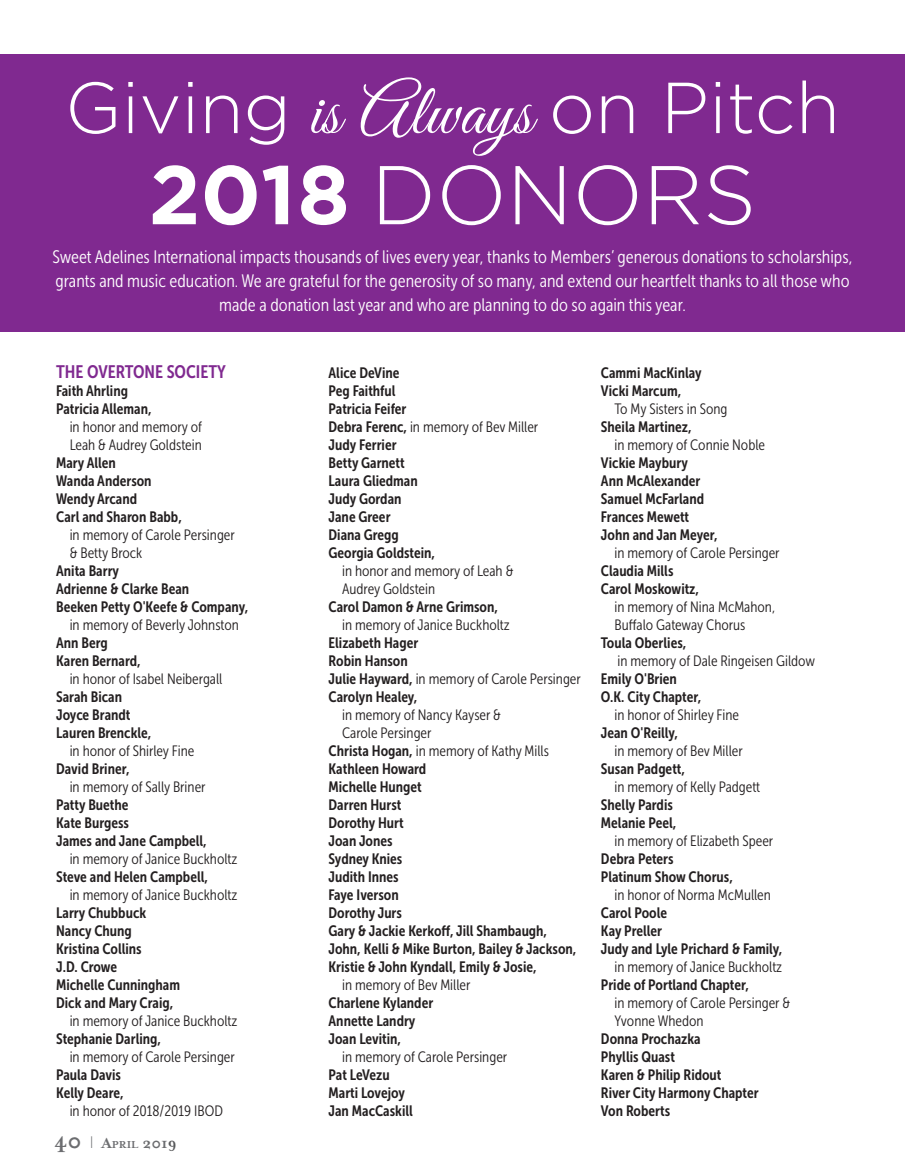
<style>
.page{position:relative;width:905px;height:1175px;background:#fff}
.page>*{position:absolute;margin:0;border:0;box-sizing:border-box;transform-origin:0 0}
.t1{font:300 82.95px "Gotham";color:#fff}
.t2{font:300 72px "Gotham";color:#fff}
.t3{font:18px/24px "Museo Sans Cond 300";color:#fff;text-align:center}
.t4{font:18px "Museo Sans Cond 700";color:#802990}
.t5{font:15px/18px "Museo Sans Cond 700";color:#231f20}
.t6{font:15px/18px "Museo Sans Cond 300";color:#231f20}
.t7{font:700 11.55px "Mrs Eaves";color:#6c6d70}
.s1{font-family:"Great Vibes";font-weight:400}
.s2{font-weight:700}
.s3{font-size:24px}
.s4{font-size:16.5px}
.s5{font-size:16.5px;color:#57585a}
.s6{font-family:"Museo Sans Cond 700"}
</style>
<div class="page">
<div style="left:0;top:54px;width:904px;height:277px;background:#802990"></div>
<h2 class="t2" style="left:65px;top:62px;width:776px">Giving <span class="s1">is Always</span> on Pitch</h2>
<h1 class="t1" style="left:149px;top:142px;width:609px"><span class="s2">2018</span> DONORS</h1>
<p class="t3" style="left:52px;top:245px;width:801px">Sweet Adelines International impacts thousands of lives every year, thanks to Members’ generous donations to scholarships, grants and music education. We are grateful for the generosity of so many, and extend our heartfelt thanks to all those who made a donation last year and who are planning to do so again this year.</p>
<p class="t4" style="left:56px;top:362px;width:171px">THE OVERTONE SOCIETY</p>
<p class="t5" style="left:56px;top:382px;width:97px">Faith Ahrling<br>Patricia Alleman,</p>
<p class="t6" style="left:70px;top:418px;width:134px">in honor and memory of<br>Leah &amp; Audrey Goldstein</p>
<p class="t5" style="left:56px;top:454px;width:127px">Mary Allen<br>Wanda Anderson<br>Wendy Arcand<br>Carl and Sharon Babb,</p>
<p class="t6" style="left:70px;top:526px;width:167px">in memory of Carole Persinger &amp; Betty Brock</p>
<p class="t5" style="left:56px;top:562px;width:194px">Anita Barry<br>Adrienne &amp; Clarke Bean<br>Beeken Petty O'Keefe &amp; Company,</p>
<p class="t6" style="left:70px;top:616px;width:171px">in memory of Beverly Johnston</p>
<p class="t5" style="left:56px;top:634px;width:86px">Ann Berg<br>Karen Bernard,</p>
<p class="t6" style="left:70px;top:670px;width:154px">in honor of Isabel Neibergall</p>
<p class="t5" style="left:56px;top:688px;width:97px">Sarah Bican<br>Joyce Brandt<br>Lauren Brenckle,</p>
<p class="t6" style="left:70px;top:742px;width:126px">in honor of Shirley Fine</p>
<p class="t5" style="left:56px;top:760px;width:75px">David Briner,</p>
<p class="t6" style="left:70px;top:778px;width:137px">in memory of Sally Briner</p>
<p class="t5" style="left:56px;top:796px;width:152px">Patty Buethe<br>Kate Burgess<br>James and Jane Campbell,</p>
<p class="t6" style="left:70px;top:850px;width:169px">in memory of Janice Buckholtz</p>
<p class="t5" style="left:56px;top:868px;width:153px">Steve and Helen Campbell,</p>
<p class="t6" style="left:70px;top:886px;width:169px">in memory of Janice Buckholtz</p>
<p class="t5" style="left:56px;top:904px;width:125px">Larry Chubbuck<br>Nancy Chung<br>Kristina Collins<br>J.D. Crowe<br>Michelle Cunningham<br>Dick and Mary Craig,</p>
<p class="t6" style="left:70px;top:1012px;width:169px">in memory of Janice Buckholtz</p>
<p class="t5" style="left:56px;top:1030px;width:106px">Stephanie Darling,</p>
<p class="t6" style="left:70px;top:1048px;width:167px">in memory of Carole Persinger</p>
<p class="t5" style="left:56px;top:1066px;width:69px">Paula Davis<br>Kelly Deare,</p>
<p class="t6" style="left:70px;top:1102px;width:155px">in honor of 2018/2019 IBOD</p>
<p class="t7" style="left:54px;top:1137px;width:124px"><span class="s3">40</span> <span class="s4">|</span> <span class="s4">A</span>pril <span class="s4">20</span><span class="s4">1</span><span class="s5">9</span></p>
<p class="t5" style="left:328px;top:364px;width:79px">Alice DeVine<br>Peg Faithful<br>Patricia Feifer</p>
<p class="t6" style="left:328px;top:418px;width:211px"><span class="s6">Debra Ferenc,</span> in memory of Bev Miller</p>
<p class="t5" style="left:328px;top:436px;width:108px">Judy Ferrier<br>Betty Garnett<br>Laura Gliedman<br>Judy Gordan<br>Jane Greer<br>Diana Gregg<br>Georgia Goldstein,</p>
<p class="t6" style="left:342px;top:562px;width:173px">in honor and memory of Leah &amp;<br>Audrey Goldstein</p>
<p class="t5" style="left:328px;top:598px;width:171px">Carol Damon &amp; Arne Grimson,</p>
<p class="t6" style="left:342px;top:616px;width:169px">in memory of Janice Buckholtz</p>
<p class="t5" style="left:328px;top:634px;width:91px">Elizabeth Hager<br>Robin Hanson</p>
<p class="t6" style="left:328px;top:670px;width:254px"><span class="s6">Julie Hayward,</span> in memory of Carole Persinger</p>
<p class="t5" style="left:328px;top:688px;width:90px">Carolyn Healey,</p>
<p class="t6" style="left:342px;top:706px;width:160px">in memory of Nancy Kayser &amp;</p>
<p class="t6" style="left:342px;top:724px;width:91px">Carole Persinger</p>
<p class="t6" style="left:328px;top:742px;width:222px"><span class="s6">Christa Hogan,</span> in memory of Kathy Mills</p>
<p class="t5" style="left:328px;top:760px;width:249px">Kathleen Howard<br>Michelle Hunget<br>Darren Hurst<br>Dorothy Hurt<br>Joan Jones<br>Sydney Knies<br>Judith Innes<br>Faye Iverson<br>Dorothy Jurs<br>Gary &amp; Jackie Kerkoff, Jill Shambaugh,<br>John, Kelli &amp; Mike Burton, Bailey &amp; Jackson,<br>Kristie &amp; John Kyndall, Emily &amp; Josie,</p>
<p class="t6" style="left:342px;top:976px;width:130px">in memory of Bev Miller</p>
<p class="t5" style="left:328px;top:994px;width:106px">Charlene Kylander<br>Annette Landry<br>Joan Levitin,</p>
<p class="t6" style="left:342px;top:1048px;width:167px">in memory of Carole Persinger</p>
<p class="t5" style="left:328px;top:1066px;width:86px">Pat LeVezu<br>Marti Lovejoy<br>Jan MacCaskill</p>
<p class="t5" style="left:601px;top:364px;width:102px">Cammi MacKinlay<br>Vicki Marcum,</p>
<p class="t6" style="left:614px;top:400px;width:115px">To My Sisters in Song</p>
<p class="t5" style="left:601px;top:418px;width:92px">Sheila Martinez,</p>
<p class="t6" style="left:614px;top:436px;width:152px">in memory of Connie Noble</p>
<p class="t5" style="left:601px;top:454px;width:118px">Vickie Maybury<br>Ann McAlexander<br>Samuel McFarland<br>Frances Mewett<br>John and Jan Meyer,</p>
<p class="t6" style="left:614px;top:544px;width:167px">in memory of Carole Persinger</p>
<p class="t5" style="left:601px;top:562px;width:100px">Claudia Mills<br>Carol Moskowitz,</p>
<p class="t6" style="left:614px;top:598px;width:162px">in memory of Nina McMahon,<br>Buffalo Gateway Chorus</p>
<p class="t5" style="left:601px;top:634px;width:87px">Toula Oberlies,</p>
<p class="t6" style="left:617px;top:652px;width:199px">in memory of Dale Ringeisen Gildow</p>
<p class="t5" style="left:601px;top:670px;width:102px">Emily O'Brien<br>O.K. City Chapter,</p>
<p class="t6" style="left:614px;top:706px;width:126px">in honor of Shirley Fine</p>
<p class="t5" style="left:601px;top:724px;width:79px">Jean O'Reilly,</p>
<p class="t6" style="left:614px;top:742px;width:130px">in memory of Bev Miller</p>
<p class="t5" style="left:601px;top:760px;width:86px">Susan Padgett,</p>
<p class="t6" style="left:614px;top:778px;width:147px">in memory of Kelly Padgett</p>
<p class="t5" style="left:601px;top:796px;width:77px">Shelly Pardis<br>Melanie Peel,</p>
<p class="t6" style="left:614px;top:832px;width:160px">in memory of Elizabeth Speer</p>
<p class="t5" style="left:601px;top:850px;width:133px">Debra Peters<br>Platinum Show Chorus,</p>
<p class="t6" style="left:614px;top:886px;width:158px">in honor of Norma McMullen</p>
<p class="t5" style="left:601px;top:904px;width:183px">Carol Poole<br>Kay Preller<br>Judy and Lyle Prichard &amp; Family,</p>
<p class="t6" style="left:614px;top:958px;width:169px">in memory of Janice Buckholtz</p>
<p class="t5" style="left:601px;top:976px;width:149px">Pride of Portland Chapter,</p>
<p class="t6" style="left:614px;top:994px;width:177px">in memory of Carole Persinger &amp;<br>Yvonne Whedon</p>
<p class="t5" style="left:601px;top:1030px;width:159px">Donna Prochazka<br>Phyllis Quast<br>Karen &amp; Philip Ridout<br>River City Harmony Chapter<br>Von Roberts</p>
</div>
